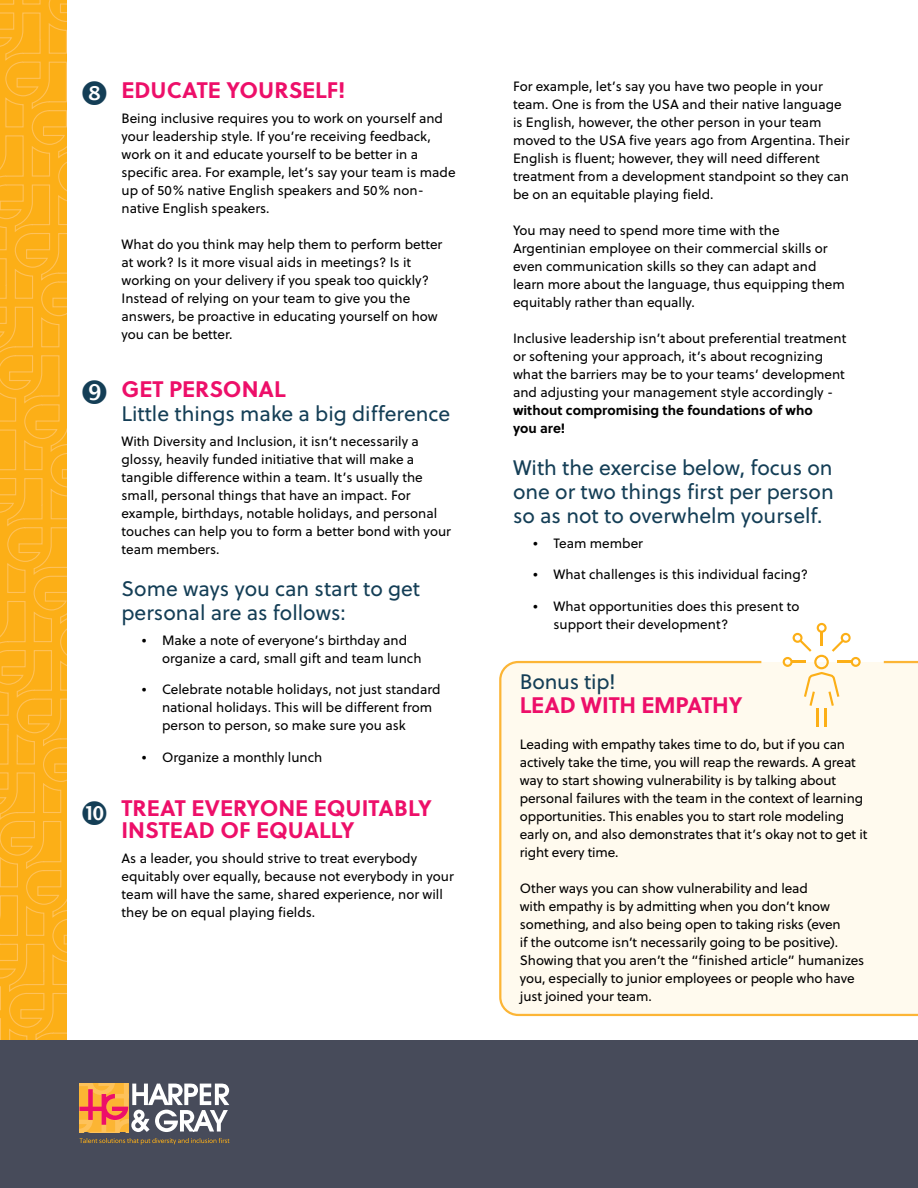
<style>
.page{position:relative;width:918px;height:1188px;background:#fff}
.page>*{position:absolute;margin:0;border:0;box-sizing:border-box;transform-origin:0 0}
.t1{font:700 22.5px/22.5px "Soleil";color:#ed0f69}
.t2{font:21px/24px "Soleil";color:#143e56}
.t3{font:13.5px/18px "Soleil";color:#000}
.t4{font:700 13.5px/18px "Soleil";color:#000}
.s1{font-size:15px}
</style>
<div class="page">
<svg style="left:0;top:0;width:66px;height:1040px;background:#fcb01e"></svg>
<div style="left:0;top:1040px;width:918px;height:148px;background:#474b5a"></div>
<svg style="left:80px;top:1138px;width:150px;height:7px"></svg>
<svg style="left:79px;top:1083px;width:50px;height:1px"></svg>
<svg style="left:79px;top:1084px;width:150px;height:48px"></svg>
<svg style="left:783px;top:623px;width:78px;height:37px"></svg>
<div style="left:499px;top:660px;width:419px;height:357px;background:#fffaee"></div>
<h1 class="t1" style="left:122px;top:78px;width:226px">EDUCATE YOURSELF!</h1>
<p class="t3" style="left:122px;top:109px;width:336px">Being inclusive requires you to work on yourself and your leadership style. If you’re receiving feedback, work on it and educate yourself to be better in a specific area. For example, let’s say your team is made up of 50% native English speakers and 50% non&shy;native English speakers.</p>
<p class="t3" style="left:122px;top:235px;width:322px">What do you think may help them to perform better at work? Is it more visual aids in meetings? Is it working on your delivery if you speak too quickly?<br>Instead of relying on your team to give you the answers, be proactive in educating yourself on how you can be better.</p>
<h1 class="t1" style="left:122px;top:377px;width:166px">GET PERSONAL</h1>
<h2 class="t2" style="left:122px;top:401px;width:330px">Little things make a big difference</h2>
<p class="t3" style="left:122px;top:432px;width:331px">With Diversity and Inclusion, it isn’t necessarily a glossy, heavily funded initiative that will make a tangible difference within a team. It’s usually the small, personal things that have an impact. For example, birthdays, notable holidays, and personal touches can help you to form a better bond with your team members.</p>
<h2 class="t2" style="left:122px;top:576px;width:300px">Some ways you can start to get personal are as follows:</h2>
<p class="t3" style="left:162px;top:631px;width:261px;text-indent:-20px"><span class="s1">•</span> Make a note of everyone’s birthday and organize a card, small gift and team lunch</p>
<p class="t3" style="left:162px;top:680px;width:280px;text-indent:-20px"><span class="s1">•</span> Celebrate notable holidays, not just standard national holidays. This will be different from person to person, so make sure you ask</p>
<p class="t3" style="left:142px;top:748px;width:182px"><span class="s1">•</span> Organize a monthly lunch</p>
<h1 class="t1" style="left:122px;top:795px;width:312px">TREAT EVERYONE EQUITABLY<br>INSTEAD OF EQUALLY</h1>
<p class="t3" style="left:122px;top:849px;width:334px">As a leader, you should strive to treat everybody equitably over equally, because not everybody in your team will have the same, shared experience, nor will they be on equal playing fields.</p>
<p class="t3" style="left:513px;top:77px;width:338px">For example, let’s say you have two people in your team. One is from the USA and their native language is English, however, the other person in your team moved to the USA five years ago from Argentina. Their English is fluent; however, they will need different treatment from a development standpoint so they can be on an equitable playing field.</p>
<p class="t3" style="left:513px;top:221px;width:333px">You may need to spend more time with the Argentinian employee on their commercial skills or even communication skills so they can adapt and learn more about the language, thus equipping them equitably rather than equally.</p>
<p class="t3" style="left:513px;top:329px;width:335px">Inclusive leadership isn’t about preferential treatment or softening your approach, it’s about recognizing what the barriers may be to your teams’ development and adjusting your management style accordingly -</p>
<p class="t4" style="left:513px;top:401px;width:301px">without compromising the foundations of who you are!</p>
<h2 class="t2" style="left:513px;top:455px;width:322px;text-align:justify">With the exercise below, focus on one or two things first per person so as not to overwhelm yourself.</h2>
<p class="t3" style="left:533px;top:534px;width:111px"><span class="s1">•</span> Team member</p>
<p class="t3" style="left:533px;top:565px;width:276px"><span class="s1">•</span> What challenges is this individual facing?</p>
<p class="t3" style="left:554px;top:597px;width:247px;text-indent:-20px"><span class="s1">•</span> What opportunities does this present to support their development?</p>
<h2 class="t2" style="left:520px;top:669px;width:98px">Bonus tip!</h2>
<h1 class="t1" style="left:520px;top:693px;width:224px">LEAD WITH EMPATHY</h1>
<p class="t3" style="left:520px;top:735px;width:349px">Leading with empathy takes time to do, but if you can actively take the time, you will reap the rewards. A great way to start showing vulnerability is by talking about personal failures with the team in the context of learning opportunities. This enables you to start role modeling early on, and also demonstrates that it’s okay not to get it right every time.</p>
<p class="t3" style="left:520px;top:879px;width:346px">Other ways you can show vulnerability and lead<br>with empathy is by admitting when you don’t know something, and also being open to taking risks (even<br>if the outcome isn’t necessarily going to be positive).<br>Showing that you aren’t the “finished article” humanizes you, especially to junior employees or people who have just joined your team.</p>
</div>
